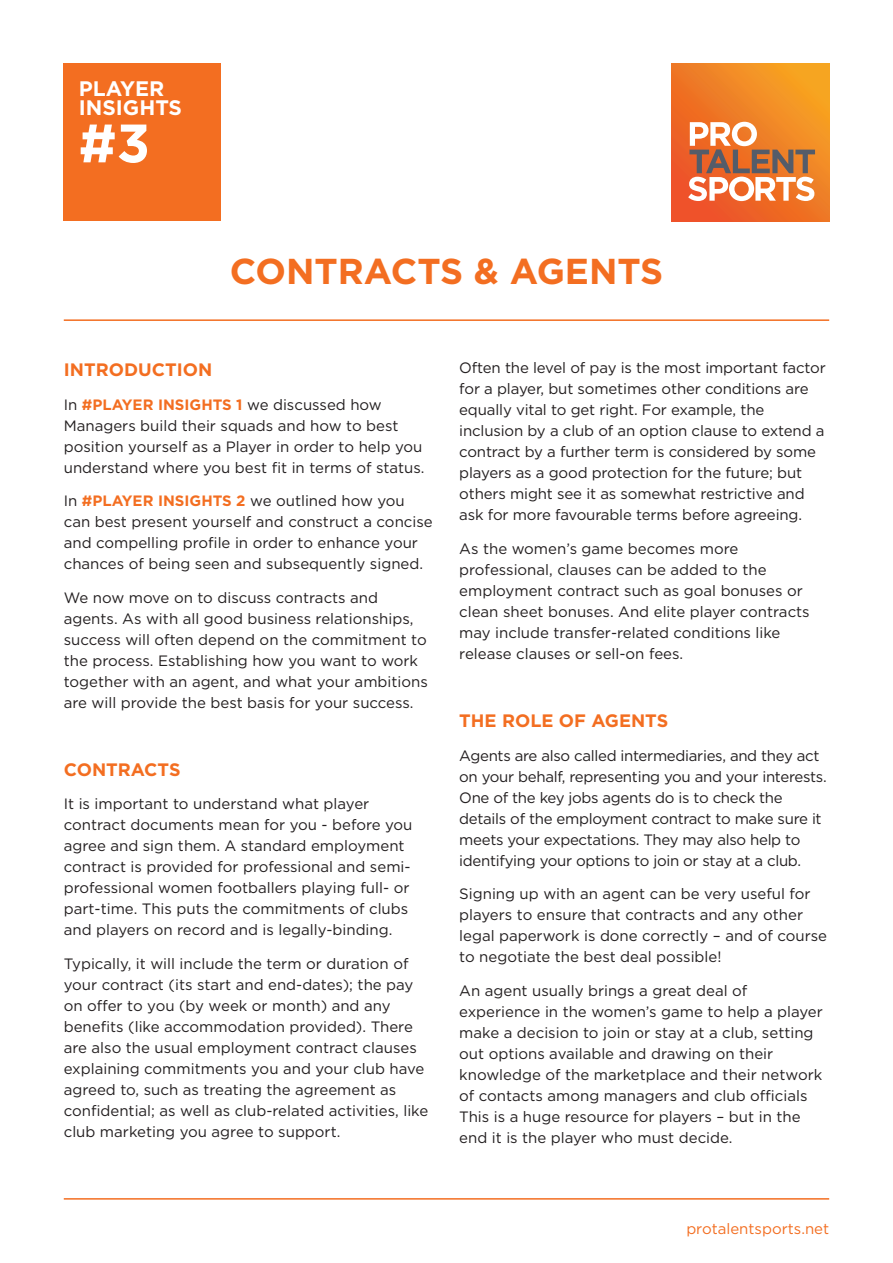
<style>
.page{position:relative;width:893px;height:1263px;background:#fff}
.page>*{position:absolute;margin:0;border:0;box-sizing:border-box;transform-origin:0 0}
.t1{font:700 54px "Gotham";color:#fff}
.t2{font:700 36px "Gotham";color:#f36e21}
.t3{font:700 21px/19.5px "Gotham";color:#fff}
.t4{font:700 18px "Gotham";color:#f36e21}
.t5{font:15px/21px "Gotham";color:#231f20}
.t6{font:15px/21px "Gotham";letter-spacing:-.02em;color:#231f20}
.t7{font:15px "Gotham";color:#f36e21}
.s1{font-weight:700;color:#f36e21}
</style>
<div class="page">
<svg style="left:672px;top:64px;width:157px;height:157px;background:#f07d25"></svg>
<svg style="left:688px;top:122px;width:127px;height:79px"></svg>
<div style="left:64px;top:64px;width:157px;height:157px;background:#f36e21"></div>
<hr style="left:64px;top:319px;width:765px;height:2px;background:#f36e21">
<hr style="left:64px;top:1198px;width:765px;height:1px;background:#f36e21">
<h3 class="t3" style="left:79px;top:80px;width:105px">PLAYER<br>INSIGHTS</h3>
<h1 class="t1" style="left:79px;top:125px;width:73px">#3</h1>
<h2 class="t2" style="left:230px;top:259px;width:435px">CONTRACTS &amp; AGENTS</h2>
<p class="t4" style="left:64px;top:363px;width:150px">INTRODUCTION</p>
<p class="t5" style="left:64px;top:395px;width:362px">In <span class="s1">#PLAYER INSIGHTS 1</span> we discussed how Managers build their squads and how to best position yourself as a Player in order to help you understand where you best fit in terms of status.</p>
<p class="t5" style="left:64px;top:492px;width:370px">In <span class="s1">#PLAYER INSIGHTS 2</span> we outlined how you can best present yourself and construct a concise and compelling profile in order to enhance your chances of being seen and subsequently signed.</p>
<p class="t5" style="left:64px;top:589px;width:366px">We now move on to discuss contracts and agents. As with all good business relationships, success will often depend on the commitment to the process. Establishing how you want to work together with an agent, and what your ambitions are will provide the best basis for your success.</p>
<p class="t4" style="left:64px;top:763px;width:118px">CONTRACTS</p>
<p class="t5" style="left:64px;top:795px;width:350px">It is important to understand what player contract documents mean for you - before you agree and sign them. A standard employment contract is provided for professional and semi&shy;professional women footballers playing full- or part-time. This puts the commitments of clubs and players on record and is legally-binding.</p>
<p class="t5" style="left:64px;top:955px;width:366px">Typically, it will include the term or duration of your contract (its start and end-dates); the pay on offer to you (by week or month) and any benefits (like accommodation provided). There are also the usual employment contract clauses explaining commitments you and your club have agreed to, such as treating the agreement as confidential; as well as club-related activities, like club marketing you agree to support.</p>
<p class="t5" style="left:459px;top:359px;width:368px">Often the level of pay is the most important factor for a player, but sometimes other conditions are equally vital to get right. For example, the inclusion by a club of an option clause to extend a contract by a further term is considered by some players as a good protection for the future; but others might see it as somewhat restrictive and ask for more favourable terms before agreeing.</p>
<p class="t5" style="left:459px;top:540px;width:352px">As the women’s game becomes more professional, clauses can be added to the employment contract such as goal bonuses or clean sheet bonuses. And elite player contracts may include transfer-related conditions like release clauses or sell-on fees.</p>
<p class="t4" style="left:459px;top:714px;width:210px">THE ROLE OF AGENTS</p>
<p class="t6" style="left:459px;top:746px;width:369px">Agents are also called intermediaries, and they act on your behalf, representing you and your interests.<br>One of the key jobs agents do is to check the details of the employment contract to make sure it meets your expectations. They may also help to identifying your options to join or stay at a club.</p>
<p class="t5" style="left:459px;top:885px;width:369px">Signing up with an agent can be very useful for players to ensure that contracts and any other legal paperwork is done correctly – and of course to negotiate the best deal possible!</p>
<p class="t5" style="left:459px;top:981px;width:365px">An agent usually brings a great deal of experience in the women’s game to help a player make a decision to join or stay at a club, setting out options available and drawing on their knowledge of the marketplace and their network of contacts among managers and club officials This is a huge resource for players – but in the end it is the player who must decide.</p>
<p class="t7" style="left:686px;top:1223px;width:144px">protalentsports.net</p>
</div>
